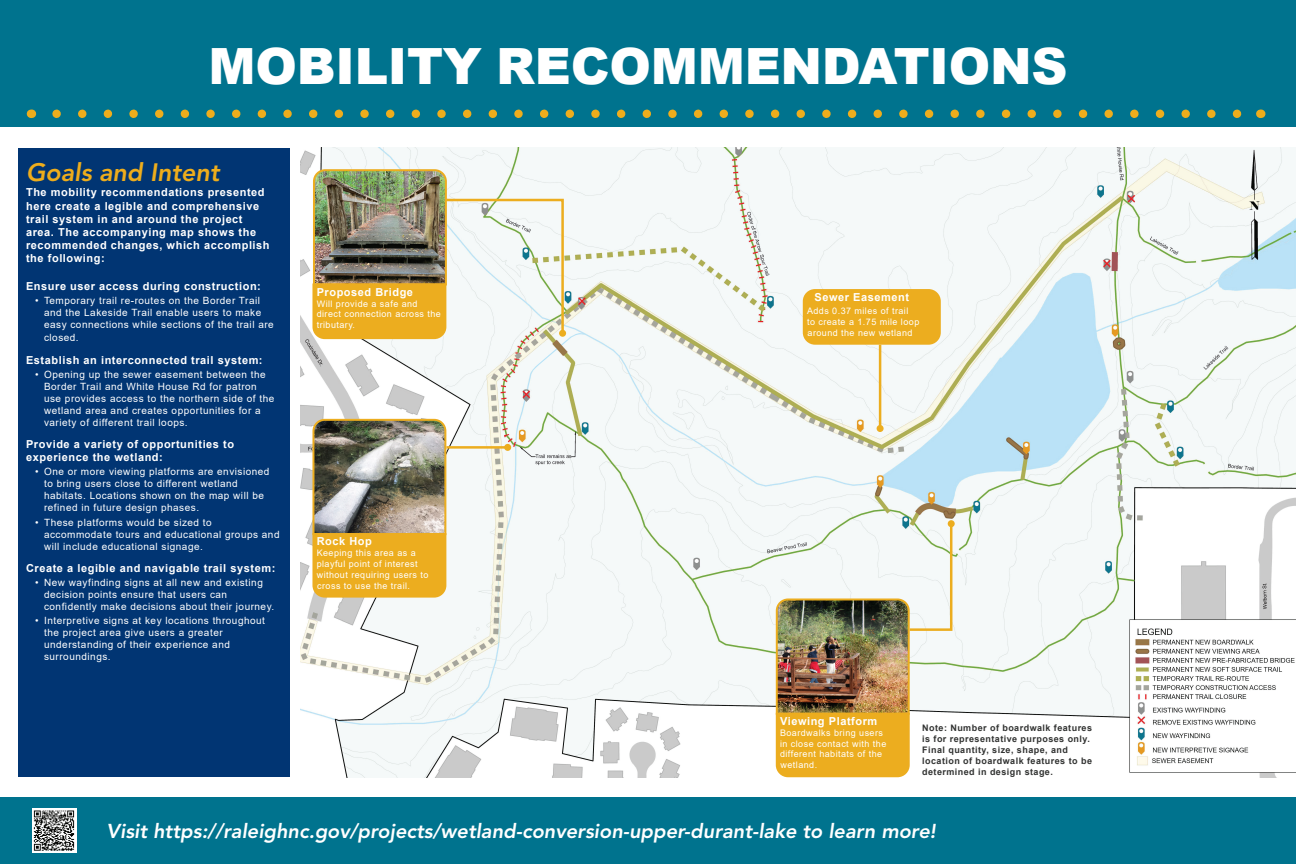
<style>
.page{position:relative;width:1296px;height:864px;background:#fff}
.page>*{position:absolute;margin:0;border:0;box-sizing:border-box;transform-origin:0 0}
.t1{font:900 50px "Arial";letter-spacing:-.005em;color:#fff}
.t2{font:italic 800 25px "Avenir LT Std";color:#eead1c}
.t3{font:italic 800 20px "Avenir LT Std";color:#fff}
.t4{font:700 11px/13.2px "Arial";letter-spacing:.05em;color:#fff}
.t5{font:10px/12px "Arial";letter-spacing:.05em;color:#fff}
.t6{font:9px/10.8px "Arial";letter-spacing:.05em;color:#fff}
.t7{font:700 9px/10.8px "Arial";letter-spacing:.05em;color:#323332}
</style>
<div class="page">
<img style="left:301px;top:147px;width:995px;height:630px">
<div style="left:0;top:797px;width:1296px;height:67px;background:#00738e"></div>
<svg style="left:32px;top:808px;width:44px;height:45px"></svg>
<svg style="left:34px;top:811px;width:40px;height:14px"></svg>
<div style="left:18px;top:148px;width:271px;height:629px;background:#013573"></div>
<div style="left:0;top:0;width:1296px;height:127px;background:#00738e"></div>
<svg style="left:57px;top:110px;width:1185px;height:8px"></svg>
<hr style="left:446px;top:446px;width:62px;height:3px;background:#ecad1f">
<div style="left:504px;top:444px;width:7px;height:7px;background:#ecad1f;border-radius:50%"></div>
<img style="left:311px;top:168px;width:254px;height:172px">
<img style="left:311px;top:418px;width:136px;height:181px">
<img style="left:775px;top:521px;width:179px;height:257px">
<hr style="left:879px;top:345px;width:2px;height:83px;background:#ecad1f">
<div style="left:877px;top:425px;width:7px;height:7px;background:#ecad1f;border-radius:50%"></div>
<div style="left:804px;top:290px;width:136px;height:54px;background:#ecad1f;border-radius:11px"></div>
<div style="left:803px;top:289px;width:138px;height:56px;border:2px solid #ecad1f;border-radius:11px"></div>
<h1 class="t1" style="left:209px;top:30px;width:861px">MOBILITY RECOMMENDATIONS</h1>
<h2 class="t2" style="left:26px;top:157px;width:195px">Goals and Intent</h2>
<p class="t4" style="left:26px;top:186px;width:245px">The mobility recommendations presented here create a legible and comprehensive trail system in and around the project area. The accompanying map shows the recommended changes, which accomplish the following:</p>
<p class="t4" style="left:26px;top:280px;width:236px">Ensure user access during construction:</p>
<p class="t5" style="left:44px;top:295px;width:231px;text-indent:-9px">• Temporary trail re-routes on the Border Trail and the Lakeside Trail enable users to make easy connections while sections of the trail are</p>
<p class="t5" style="left:44px;top:332px;width:36px">closed.</p>
<p class="t4" style="left:26px;top:353px;width:238px">Establish an interconnected trail system:</p>
<p class="t5" style="left:44px;top:368px;width:232px;text-indent:-9px">• Opening up the sewer easement between the Border Trail and White House Rd for patron use provides access to the northern side of the wetland area and creates opportunities for a variety of different trail loops.</p>
<p class="t4" style="left:26px;top:438px;width:210px">Provide a variety of opportunities to experience the wetland:</p>
<p class="t5" style="left:44px;top:466px;width:227px;text-indent:-9px">• One or more viewing platforms are envisioned to bring users close to different wetland habitats. Locations shown on the map will be refined in future design phases.</p>
<p class="t5" style="left:44px;top:516px;width:237px;text-indent:-9px">• These platforms would be sized to accommodate tours and educational groups and will include educational signage.</p>
<p class="t4" style="left:26px;top:562px;width:251px">Create a legible and navigable trail system:</p>
<p class="t5" style="left:44px;top:577px;width:232px;text-indent:-9px">• New wayfinding signs at all new and existing decision points ensure that users can confidently make decisions about their journey.</p>
<p class="t5" style="left:44px;top:615px;width:222px;text-indent:-9px">• Interpretive signs at key locations throughout the project area give users a greater understanding of their experience and surroundings.</p>
<p class="t4" style="left:317px;top:285px;width:98px">Proposed Bridge</p>
<p class="t6" style="left:317px;top:298px;width:126px">Will provide a safe and direct connection across the tributary.</p>
<p class="t4" style="left:317px;top:535px;width:57px">Rock Hop</p>
<p class="t6" style="left:317px;top:548px;width:113px">Keeping this area as a playful point of interest without requiring users to cross to use the trail.</p>
<p class="t4" style="left:815px;top:291px;width:96px">Sewer Easement</p>
<p class="t6" style="left:807px;top:306px;width:114px">Adds 0.37 miles of trail<br>to create a 1.75 mile loop around the new wetland</p>
<p class="t4" style="left:780px;top:715px;width:99px">Viewing Platform</p>
<p class="t6" style="left:780px;top:727px;width:108px">Boardwalks bring users in close contact with the different habitats of the wetland.</p>
<p class="t7" style="left:922px;top:723px;width:171px">Note: Number of boardwalk features is for representative purposes only.<br>Final quantity, size, shape, and location of boardwalk features to be determined in design stage.</p>
<h3 class="t3" style="left:107px;top:819px;width:831px">Visit https://raleighnc.gov/projects/wetland-conversion-upper-durant-lake to learn more!</h3>
</div>
